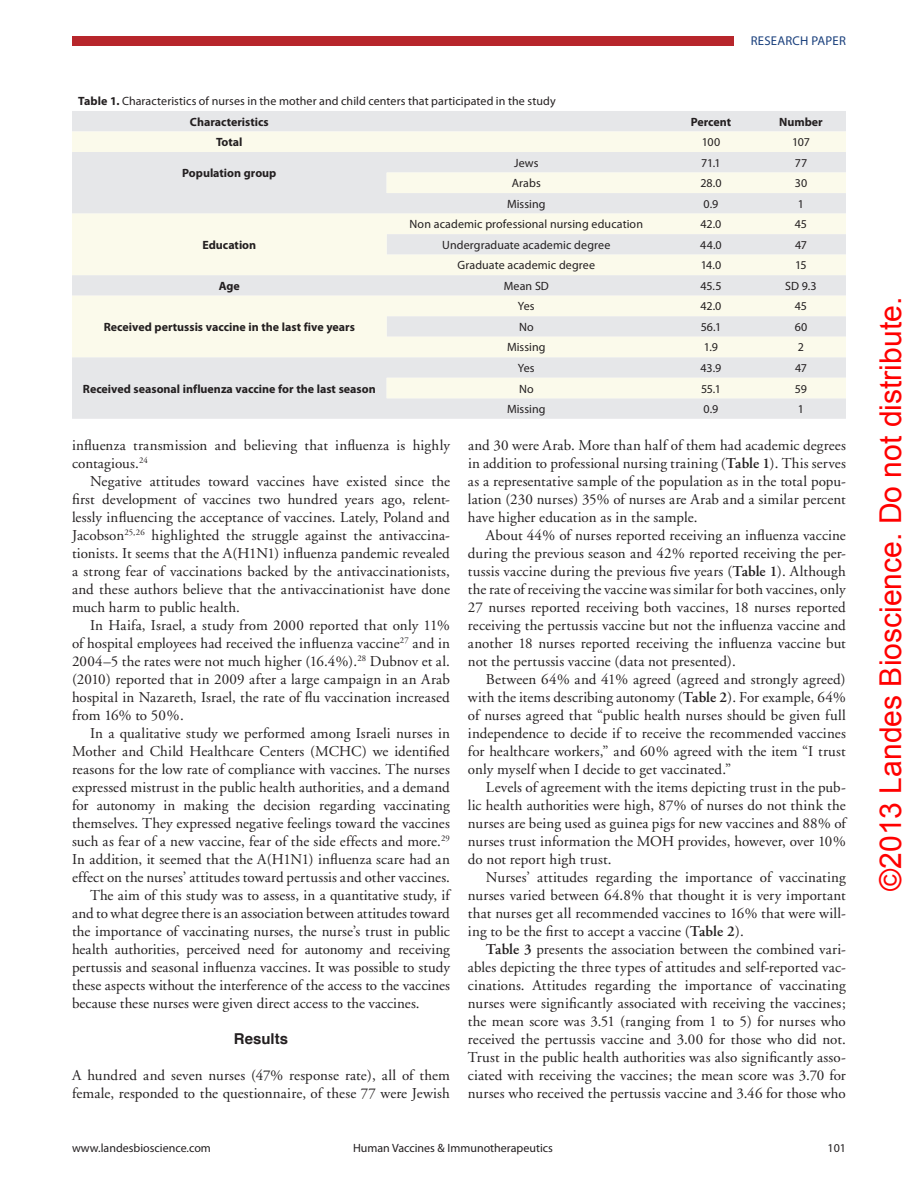
<style>
.page{position:relative;width:918px;height:1188px;background:#fff}
.page>*{position:absolute;margin:0;border:0;box-sizing:border-box;transform-origin:0 0}
.t1{font:30.15px "Arial";color:#f00}
.t2{font:15px/18px "Adobe Garamond";letter-spacing:.005em;color:#231f20;text-align:justify}
.t3{font:700 15px "Helvetica";color:#231f20}
.t4{font:12.75px "Myriad Pro";letter-spacing:.02em;color:#193f7c}
.t5{font:12px/20.7px "Myriad Pro";letter-spacing:.005em;color:#231f20}
.t6{font:700 12px "Myriad Pro";color:#231f20}
.s1{font-weight:700}
.s2{font-weight:600}
</style>
<div class="page">
<div style="left:72px;top:36px;width:662px;height:10px;background:#b7262b"></div>
<div style="left:72px;top:111px;width:774px;height:308px;background:#e6e7e9"></div>
<svg style="left:72px;top:132px;width:774px;height:266px;background:#f1f1ea"></svg>
<p class="t5" style="left:190px;top:90px;width:367px;text-indent:-112px"><span class="s1">Table 1.</span> Characteristics of nurses in the mother and child centers that participated in the study<br><span class="s1">Characteristics</span></p>
<p class="t4" style="left:751px;top:33px;width:94px">research paper</p>
<p class="t6" style="left:691px;top:114px;width:42px">Percent</p>
<p class="t6" style="left:779px;top:114px;width:45px">Number</p>
<p class="t6" style="left:216px;top:134px;width:28px">Total</p>
<p class="t5" style="left:702px;top:132px;width:20px">100</p>
<p class="t5" style="left:792px;top:132px;width:19px">107</p>
<p class="t6" style="left:182px;top:165px;width:96px">Population group</p>
<p class="t5" style="left:514px;top:152px;width:26px">Jews</p>
<p class="t5" style="left:701px;top:152px;width:21px">71.1</p>
<p class="t5" style="left:795px;top:152px;width:14px">77</p>
<p class="t5" style="left:512px;top:173px;width:31px">Arabs</p>
<p class="t5" style="left:700px;top:173px;width:23px">28.0</p>
<p class="t5" style="left:795px;top:173px;width:14px">30</p>
<p class="t5" style="left:507px;top:193px;width:40px">Missing</p>
<p class="t5" style="left:704px;top:193px;width:16px">0.9</p>
<p class="t5" style="left:798px;top:193px;width:8px">1</p>
<p class="t6" style="left:202px;top:237px;width:55px">Education</p>
<p class="t5" style="left:410px;top:214px;width:235px">Non academic professional nursing education</p>
<p class="t5" style="left:701px;top:214px;width:22px">42.0</p>
<p class="t5" style="left:795px;top:214px;width:14px">45</p>
<p class="t5" style="left:442px;top:234px;width:170px">Undergraduate academic degree</p>
<p class="t5" style="left:700px;top:234px;width:23px">44.0</p>
<p class="t5" style="left:795px;top:234px;width:13px">47</p>
<p class="t5" style="left:458px;top:255px;width:139px">Graduate academic degree</p>
<p class="t5" style="left:701px;top:255px;width:22px">14.0</p>
<p class="t5" style="left:795px;top:255px;width:13px">15</p>
<p class="t6" style="left:219px;top:278px;width:23px">Age</p>
<p class="t5" style="left:504px;top:275px;width:47px">Mean SD</p>
<p class="t5" style="left:700px;top:275px;width:23px">45.5</p>
<p class="t5" style="left:785px;top:275px;width:33px">SD 9.3</p>
<p class="t6" style="left:104px;top:319px;width:253px">Received pertussis vaccine in the last five years</p>
<p class="t5" style="left:518px;top:296px;width:18px">Yes</p>
<p class="t5" style="left:701px;top:296px;width:22px">42.0</p>
<p class="t5" style="left:795px;top:296px;width:14px">45</p>
<p class="t5" style="left:519px;top:316px;width:16px">No</p>
<p class="t5" style="left:701px;top:316px;width:22px">56.1</p>
<p class="t5" style="left:795px;top:316px;width:14px">60</p>
<p class="t5" style="left:507px;top:337px;width:40px">Missing</p>
<p class="t5" style="left:704px;top:337px;width:16px">1.9</p>
<p class="t5" style="left:798px;top:337px;width:8px">2</p>
<p class="t6" style="left:83px;top:381px;width:294px">Received seasonal influenza vaccine for the last season</p>
<p class="t2" style="left:72px;top:437px;width:379px">influenza transmission and believing that influenza is highly contagious.<sup>24</sup></p>
<p class="t2" style="left:72px;top:473px;width:379px;text-indent:18px">Negative attitudes toward vaccines have existed since the first development of vaccines two hundred years ago, relent&shy;lessly influencing the acceptance of vaccines. Lately, Poland and Jacobson<sup>25,26</sup> highlighted the struggle against the antivaccina&shy;tionists. It seems that the A(H1N1) influenza pandemic revealed a strong fear of vaccinations backed by the antivaccinationists, and these authors believe that the antivaccinationist have done much harm to public health.</p>
<p class="t2" style="left:72px;top:617px;width:380px;text-indent:18px">In Haifa, Israel, a study from 2000 reported that only 11% of hospital employees had received the influenza vaccine<sup>27</sup> and in 2004–5 the rates were not much higher (16.4%).<sup>28</sup> Dubnov et al. (2010) reported that in 2009 after a large campaign in an Arab hospital in Nazareth, Israel, the rate of flu vaccination increased from 16% to 50%.</p>
<p class="t2" style="left:90px;top:725px;width:361px">In a qualitative study we performed among Israeli nurses in</p>
<p class="t2" style="left:72px;top:743px;width:379px">Mother and Child Healthcare Centers (MCHC) we identified</p>
<p class="t2" style="left:72px;top:761px;width:379px">reasons for the low rate of compliance with vaccines. The nurses</p>
<p class="t2" style="left:72px;top:779px;width:379px">expressed mistrust in the public health authorities, and a demand</p>
<p class="t2" style="left:72px;top:797px;width:379px">for autonomy in making the decision regarding vaccinating</p>
<p class="t2" style="left:72px;top:815px;width:379px">themselves. They expressed negative feelings toward the vaccines</p>
<p class="t2" style="left:72px;top:833px;width:379px">such as fear of a new vaccine, fear of the side effects and more.<sup>29</sup></p>
<p class="t2" style="left:72px;top:851px;width:379px">In addition, it seemed that the A(H1N1) influenza scare had an</p>
<p class="t2" style="left:72px;top:869px;width:379px">effect on the nurses’ attitudes toward pertussis and other vaccines.</p>
<p class="t2" style="left:90px;top:887px;width:361px">The aim of this study was to assess, in a quantitative study, if</p>
<p class="t2" style="left:72px;top:905px;width:379px">and to what degree there is an association between attitudes toward</p>
<p class="t2" style="left:72px;top:923px;width:379px">the importance of vaccinating nurses, the nurse’s trust in public</p>
<p class="t2" style="left:72px;top:941px;width:379px">health authorities, perceived need for autonomy and receiving</p>
<p class="t2" style="left:72px;top:959px;width:379px">pertussis and seasonal influenza vaccines. It was possible to study</p>
<p class="t2" style="left:72px;top:977px;width:379px">these aspects without the interference of the access to the vaccines</p>
<p class="t2" style="left:72px;top:995px;width:349px">because these nurses were given direct access to the vaccines.</p>
<p class="t3" style="left:234px;top:1027px;width:56px">Results</p>
<p class="t2" style="left:72px;top:1067px;width:379px">A hundred and seven nurses (47% response rate), all of them female, responded to the questionnaire, of these 77 were Jewish</p>
<p class="t5" style="left:518px;top:357px;width:18px">Yes</p>
<p class="t5" style="left:701px;top:357px;width:22px">43.9</p>
<p class="t5" style="left:795px;top:357px;width:13px">47</p>
<p class="t5" style="left:519px;top:378px;width:16px">No</p>
<p class="t5" style="left:701px;top:378px;width:21px">55.1</p>
<p class="t5" style="left:795px;top:378px;width:14px">59</p>
<p class="t5" style="left:507px;top:398px;width:40px">Missing</p>
<p class="t5" style="left:704px;top:398px;width:16px">0.9</p>
<p class="t5" style="left:798px;top:398px;width:8px">1</p>
<p class="t2" style="left:468px;top:437px;width:379px">and 30 were Arab. More than half of them had academic degrees in addition to professional nursing training (<span class="s2">Table 1</span>). This serves as a representative sample of the population as in the total popu&shy;lation (230 nurses) 35% of nurses are Arab and a similar percent have higher education as in the sample.</p>
<p class="t2" style="left:468px;top:527px;width:379px;text-indent:18px">About 44% of nurses reported receiving an influenza vaccine during the previous season and 42% reported receiving the per&shy;tussis vaccine during the previous five years (<span class="s2">Table 1</span>). Although the rate of receiving the vaccine was similar for both vaccines, only 27 nurses reported receiving both vaccines, 18 nurses reported receiving the pertussis vaccine but not the influenza vaccine and another 18 nurses reported receiving the influenza vaccine but not the pertussis vaccine (data not presented).</p>
<p class="t2" style="left:468px;top:671px;width:379px;text-indent:18px">Between 64% and 41% agreed (agreed and strongly agreed) with the items describing autonomy (<span class="s2">Table 2</span>). For example, 64% of nurses agreed that “public health nurses should be given full independence to decide if to receive the recommended vaccines for healthcare workers,” and 60% agreed with the item “I trust only myself when I decide to get vaccinated.”</p>
<p class="t2" style="left:468px;top:779px;width:379px;text-indent:18px">Levels of agreement with the items depicting trust in the pub&shy;lic health authorities were high, 87% of nurses do not think the nurses are being used as guinea pigs for new vaccines and 88% of nurses trust information the MOH provides, however, over 10% do not report high trust.</p>
<p class="t2" style="left:468px;top:869px;width:379px;text-indent:18px">Nurses’ attitudes regarding the importance of vaccinating nurses varied between 64.8% that thought it is very important that nurses get all recommended vaccines to 16% that were will&shy;ing to be the first to accept a vaccine (<span class="s2">Table 2</span>).</p>
<p class="t2" style="left:468px;top:941px;width:379px;text-indent:18px"><span class="s2">Table 3</span> presents the association between the combined vari&shy;ables depicting the three types of attitudes and self-reported vac&shy;cinations. Attitudes regarding the importance of vaccinating nurses were significantly associated with receiving the vaccines; the mean score was 3.51 (ranging from 1 to 5) for nurses who received the pertussis vaccine and 3.00 for those who did not.<br>Trust in the public health authorities was also significantly asso&shy;ciated with receiving the vaccines; the mean score was 3.70 for nurses who received the pertussis vaccine and 3.46 for those who</p>
<p class="t5" style="left:72px;top:1137px;width:140px">www.landesbioscience.com</p>
<p class="t5" style="left:353px;top:1137px;width:201px">Human Vaccines &amp; Immunotherapeutics</p>
<p class="t5" style="left:828px;top:1137px;width:20px">101</p>
<h1 class="t1" style="left:871px;top:891px;width:595px;rotate:-90deg">©2013 Landes Bioscience. Do not distribute.</h1>
</div>
